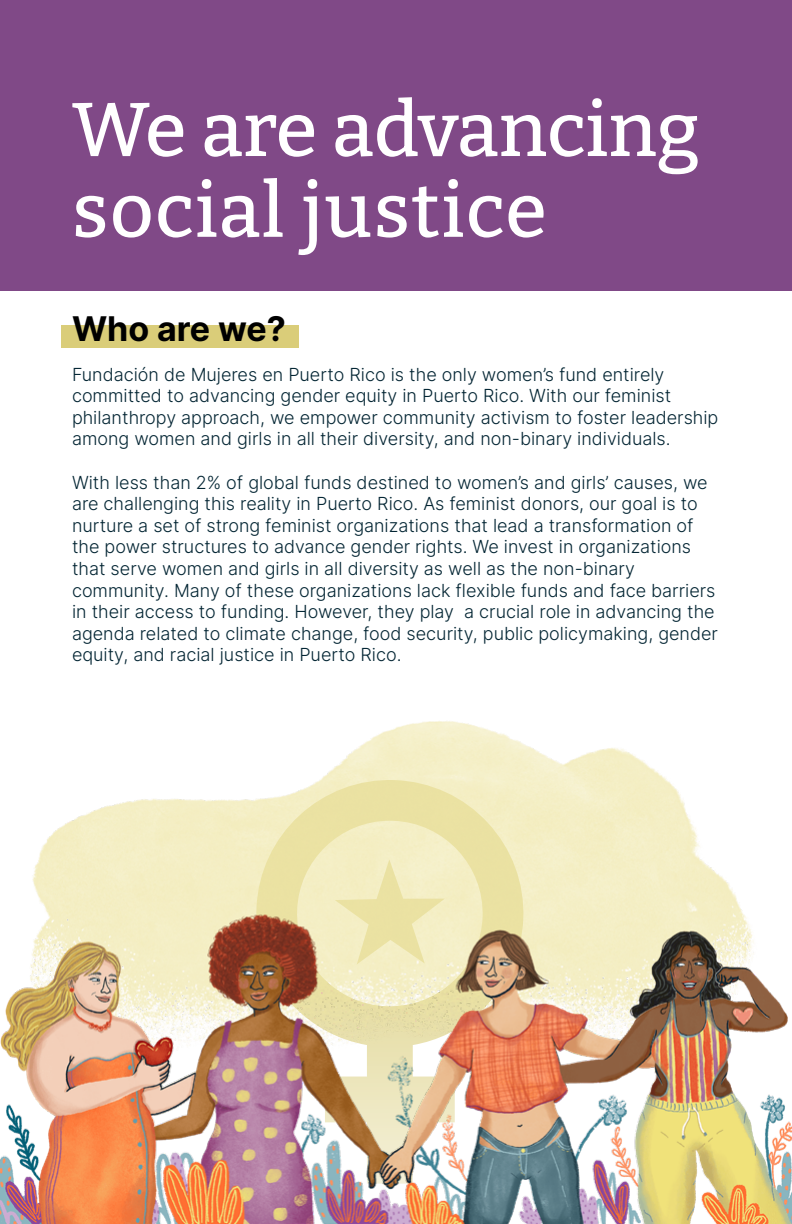
<style>
.page{position:relative;width:792px;height:1224px;background:#fff}
.page>*{position:absolute;margin:0;border:0;box-sizing:border-box;transform-origin:0 0}
.t1{font:500 76px/80.8px "Bitter";color:#fff}
.t2{font:700 34px "Inter";color:#000}
.t3{font:300 18px/21.6px "Inter";color:#042634}
</style>
<div class="page">
<img style="left:0;top:721px;width:792px;height:503px">
<div style="left:62px;top:326px;width:237px;height:22px;background:#dacd79"></div>
<div style="left:0;top:0;width:792px;height:291px;background:#804987"></div>
<h1 class="t1" style="left:72px;top:85px;width:629px">We are advancing social justice</h1>
<h2 class="t2" style="left:72px;top:304px;width:216px">Who are we?</h2>
<p class="t3" style="left:72px;top:363px;width:648px">Fundación de Mujeres en Puerto Rico is the only women’s fund entirely committed to advancing gender equity in Puerto Rico. With our feminist philanthropy approach, we empower community activism to foster leadership among women and girls in all their diversity, and non-binary individuals.</p>
<p class="t3" style="left:72px;top:471px;width:648px">With less than 2% of global funds destined to women’s and girls’ causes, we are challenging this reality in Puerto Rico. As feminist donors, our goal is to nurture a set of strong feminist organizations that lead a transformation of the power structures to advance gender rights. We invest in organizations that serve women and girls in all diversity as well as the non-binary community. Many of these organizations lack flexible funds and face barriers in their access to funding. However, they play a crucial role in advancing the agenda related to climate change, food security, public policymaking, gender equity, and racial justice in Puerto Rico.</p>
</div>
